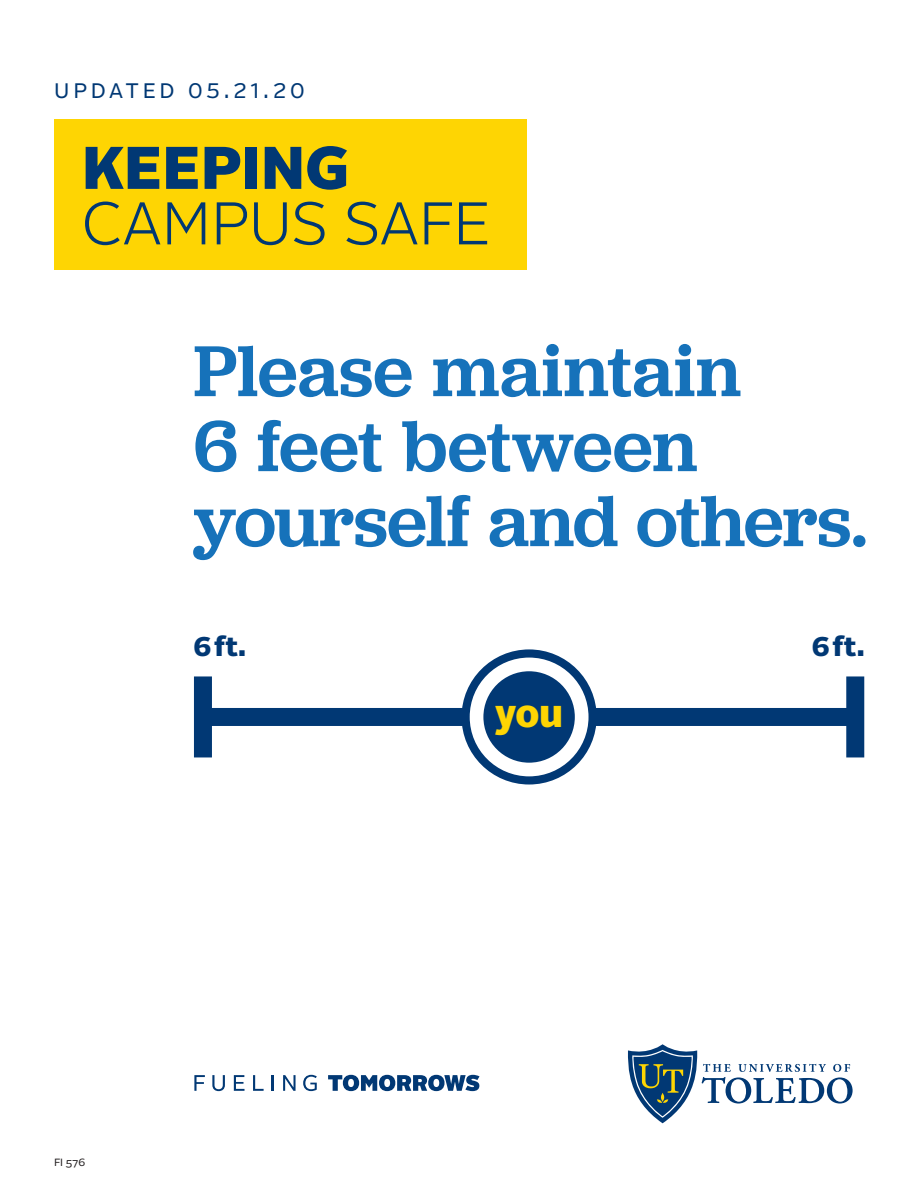
<style>
.page{position:relative;width:918px;height:1188px;background:#fff}
.page>*{position:absolute;margin:0;border:0;box-sizing:border-box;transform-origin:0 0}
.headline_3{font:500 75px/75px "Jubilat";letter-spacing:-.005em;color:#1672ba}
.body_copy{font:300 60px/55.5px "Alrightv 2 Normal LP";letter-spacing:-.01em;color:#013874}
.t1{font:900 39px "Alrightv 2 Normal";color:#fed503}
.t2{font:900 27px "Alrightv 2 Normal";color:#013874}
.body_copy-2{font:21px "Alrightv 2 Normal LP";letter-spacing:.185em;color:#013874}
.t3{font:10.5px "Alrightv 2 Normal";color:#231f20}
.s1{font-weight:900}
</style>
<div class="page">
<svg style="left:194px;top:1075px;width:11px;height:16px"></svg>
<svg style="left:212px;top:1075px;width:13px;height:16px"></svg>
<svg style="left:234px;top:1075px;width:11px;height:16px"></svg>
<svg style="left:253px;top:1075px;width:11px;height:16px"></svg>
<hr style="left:271px;top:1075px;width:3px;height:16px;background:#013874">
<svg style="left:283px;top:1075px;width:13px;height:16px"></svg>
<svg style="left:303px;top:1075px;width:14px;height:16px"></svg>
<svg style="left:328px;top:1075px;width:152px;height:16px"></svg>
<div style="left:54px;top:119px;width:472px;height:151px;background:#fed503"></div>
<svg style="left:628px;top:1044px;width:225px;height:79px"></svg>
<div style="left:203px;top:708px;width:652px;height:18px;background:#013874"></div>
<div style="left:194px;top:676px;width:18px;height:81px;background:#013874"></div>
<div style="left:846px;top:676px;width:18px;height:81px;background:#013874"></div>
<svg style="left:466px;top:653px;width:127px;height:127px"></svg>
<div style="left:462px;top:649px;width:135px;height:136px;border:8px solid #013874;border-radius:50%"></div>
<div style="left:483px;top:671px;width:92px;height:92px;background:#013874;border-radius:50%"></div>
<p class="body_copy-2" style="left:54px;top:75px;width:252px">UPDATED 05.21.20</p>
<p class="body_copy" style="left:82px;top:137px;width:410px"><span class="s1">KEEPING<br></span>CAMPUS SAFE</p>
<p class="headline_3" style="left:194px;top:331px;width:676px">Please maintain<br>6 feet between yourself and others.</p>
<p class="t2" style="left:194px;top:627px;width:54px">6 ft.</p>
<p class="t2" style="left:812px;top:627px;width:54px">6 ft.</p>
<p class="t3" style="left:54px;top:1155px;width:33px">FI 576</p>
<p class="t1" style="left:495px;top:684px;width:70px">you</p>
</div>
